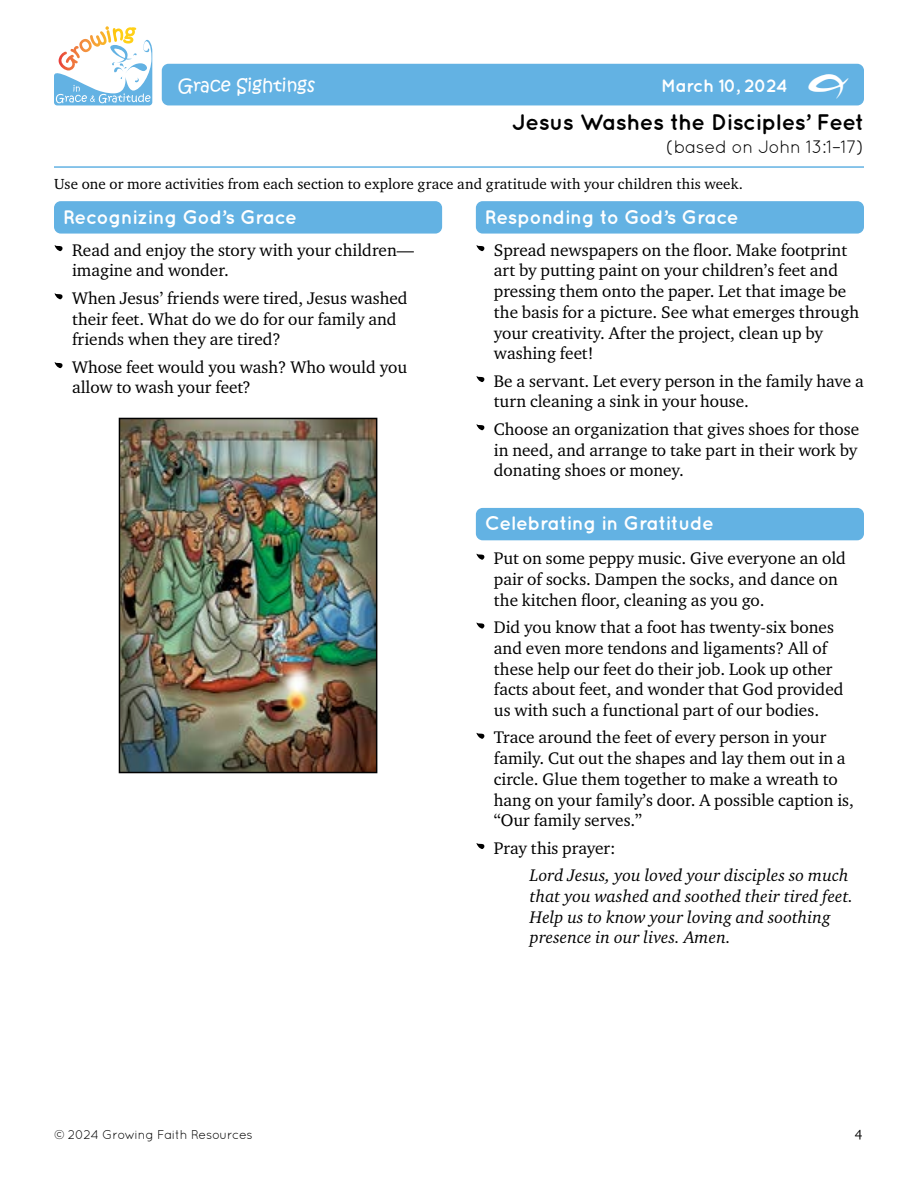
<style>
.page{position:relative;width:918px;height:1188px;background:#fff}
.page>*{position:absolute;margin:0;border:0;box-sizing:border-box;transform-origin:0 0}
.t1{font:60px "Growing Grace Gratitude";color:#000}
.t2{font:45px "Growing Grace Gratitude";color:#fff}
.t3{font:700 22.5px "Quicksand";letter-spacing:-.02em;color:#000}
.t4{font:700 19.5px "Quicksand";letter-spacing:-.02em;color:#fff}
.t5{font:18px "Quicksand";letter-spacing:-.02em;color:#000}
.t6{font:18px "Kristen Normal ITC Std";color:#fff}
.t7{font:700 18px "Quicksand";letter-spacing:-.03em;color:#fff}
.t8{font:17.25px/20.7px "Charter ITC Std";color:#000}
.t9{font:italic 17.25px/20.7px "Charter ITC Std";letter-spacing:.01em;color:#000}
.t10{font:15px "Charter ITC Std";letter-spacing:.01em;color:#000}
.t11{font:13.5px "Charter ITC Std";color:#000}
.t12{font:12.75px "Quicksand";letter-spacing:-.03em;color:#000}
</style>
<div class="page">
<svg style="left:54px;top:26px;width:98px;height:79px"></svg>
<div style="left:162px;top:64px;width:702px;height:41px;background:#63b2e3;border-radius:7px"></div>
<div style="left:54px;top:201px;width:388px;height:33px;background:#63b2e3;border-radius:7px"></div>
<img style="left:122px;top:421px;width:252px;height:349px">
<div style="left:119px;top:418px;width:258px;height:355px;border:2px solid #000"></div>
<div style="left:476px;top:201px;width:388px;height:33px;background:#63b2e3;border-radius:7px"></div>
<div style="left:476px;top:508px;width:388px;height:32px;background:#63b2e3;border-radius:7px"></div>
<hr style="left:54px;top:166px;width:810px;height:2px;background:#63b2e3">
<p class="t6" style="left:178px;top:74px;width:139px">Grace Sightings</p>
<p class="t7" style="left:661px;top:75px;width:128px">March 10, 2024</p>
<h2 class="t2" style="left:808px;top:67px;width:42px">E</h2>
<h3 class="t3" style="left:512px;top:109px;width:354px">Jesus Washes the Disciples’ Feet</h3>
<p class="t5" style="left:666px;top:137px;width:199px">(based on John 13:1–17)</p>
<p class="t10" style="left:54px;top:174px;width:690px">Use one or more activities from each section to explore grace and gratitude with your children this week.</p>
<p class="t4" style="left:63px;top:205px;width:236px">Recognizing God’s Grace</p>
<h1 class="t1" style="left:54px;top:226px;width:11px">Z</h1>
<p class="t8" style="left:72px;top:239px;width:344px">Read and enjoy the story with your children— imagine and wonder.</p>
<h1 class="t1" style="left:54px;top:274px;width:11px">Z</h1>
<p class="t8" style="left:72px;top:287px;width:337px">When Jesus’ friends were tired, Jesus washed their feet. What do we do for our family and friends when they are tired?</p>
<h1 class="t1" style="left:54px;top:343px;width:11px">Z</h1>
<p class="t8" style="left:72px;top:356px;width:337px">Whose feet would you wash? Who would you allow to wash your feet?</p>
<p class="t4" style="left:485px;top:205px;width:255px">Responding to God’s Grace</p>
<h1 class="t1" style="left:476px;top:226px;width:11px">Z</h1>
<p class="t8" style="left:494px;top:239px;width:367px">Spread newspapers on the floor. Make footprint art by putting paint on your children’s feet and pressing them onto the paper. Let that image be the basis for a picture. See what emerges through your creativity. After the project, clean up by washing feet!</p>
<h1 class="t1" style="left:476px;top:357px;width:11px">Z</h1>
<p class="t8" style="left:494px;top:370px;width:372px">Be a servant. Let every person in the family have a turn cleaning a sink in your house.</p>
<h1 class="t1" style="left:476px;top:405px;width:11px">Z</h1>
<p class="t8" style="left:494px;top:418px;width:367px;text-align:justify">Choose an organization that gives shoes for those in need, and arrange to take part in their work by donating shoes or money.</p>
<p class="t4" style="left:485px;top:512px;width:231px">Celebrating in Gratitude</p>
<h1 class="t1" style="left:476px;top:534px;width:11px">Z</h1>
<p class="t8" style="left:494px;top:548px;width:354px">Put on some peppy music. Give everyone an old pair of socks. Dampen the socks, and dance on the kitchen floor, cleaning as you go.</p>
<h1 class="t1" style="left:476px;top:603px;width:11px">Z</h1>
<p class="t8" style="left:494px;top:617px;width:351px">Did you know that a foot has twenty-six bones and even more tendons and ligaments? All of these help our feet do their job. Look up other facts about feet, and wonder that God provided us with such a functional part of our bodies.</p>
<h1 class="t1" style="left:476px;top:713px;width:11px">Z</h1>
<p class="t8" style="left:494px;top:727px;width:362px">Trace around the feet of every person in your family. Cut out the shapes and lay them out in a circle. Glue them together to make a wreath to hang on your family’s door. A possible caption is, “Our family serves.”</p>
<h1 class="t1" style="left:476px;top:824px;width:11px">Z</h1>
<p class="t8" style="left:494px;top:837px;width:123px">Pray this prayer:</p>
<p class="t9" style="left:530px;top:865px;width:325px">Lord Jesus, you loved your disciples so much that you washed and soothed their tired feet.<br>Help us to know your loving and soothing presence in our lives. Amen.</p>
<p class="t12" style="left:54px;top:1128px;width:200px">© 2024 Growing Faith Resources</p>
<p class="t11" style="left:855px;top:1126px;width:9px">4</p>
</div>
